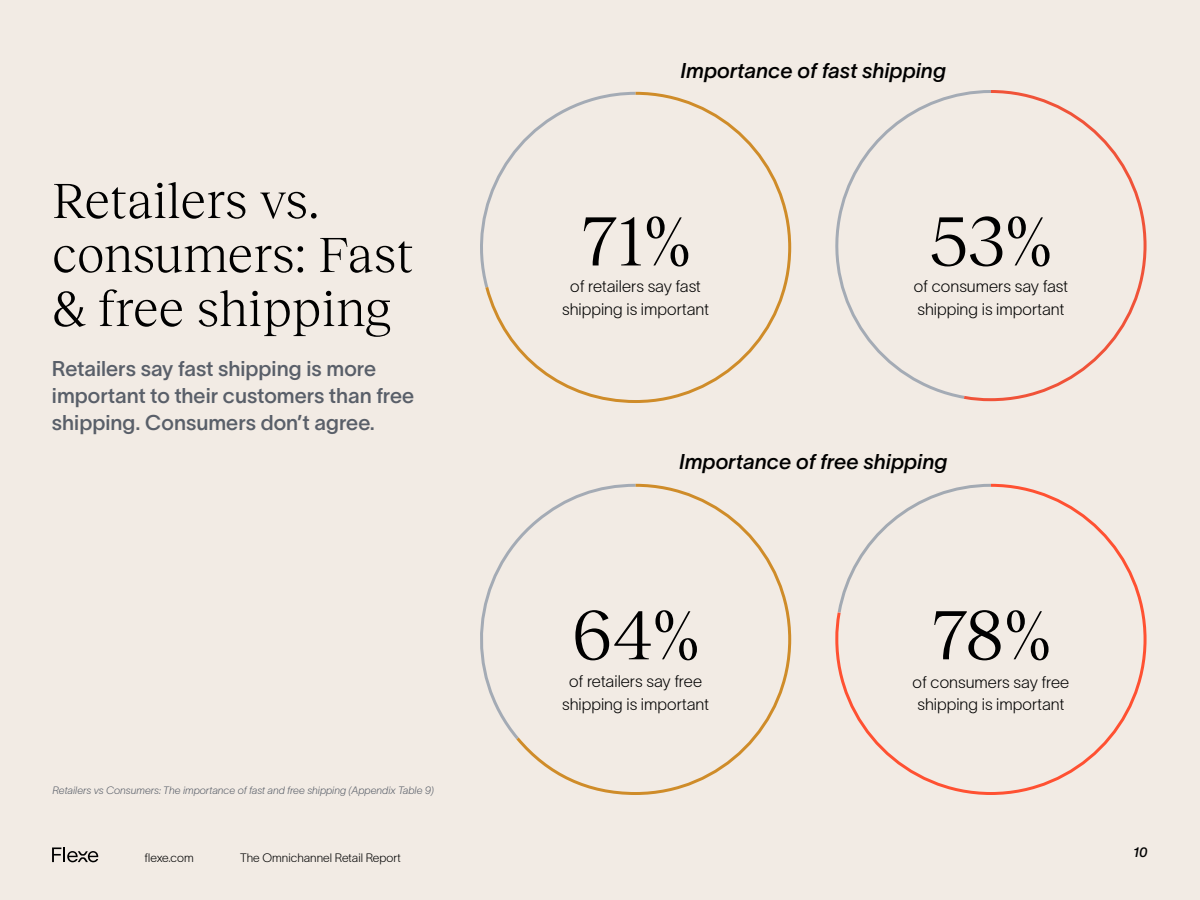
<style>
.page{position:relative;width:1200px;height:900px;background:#f2ebe4}
.page>*{position:absolute;margin:0;border:0;box-sizing:border-box;transform-origin:0 0}
.t1{font:72px "Reckless Neue";letter-spacing:-.01em;color:#000}
.t2{font:51px/54px "Reckless Neue";letter-spacing:-.005em;color:#000}
.t3{font:21px/27px "TWK Lausanne 500";color:#595f69}
.t4{font:italic 21px "TWK Lausanne 500";color:#000}
.t5{font:16.5px/22.5px "TWK Lausanne 150";color:#000;text-align:center}
.t6{font:italic 13.5px "TWK Lausanne 500";color:#000}
.t7{font:12px "TWK Lausanne 150";color:#000}
.t8{font:italic 10.5px "TWK Lausanne 150";color:#595f69}
</style>
<div class="page">
<svg style="left:52px;top:847px;width:46px;height:15px"></svg>
<svg style="left:835px;top:483px;width:312px;height:312px"></svg>
<svg style="left:835px;top:93px;width:126px;height:306px"></svg>
<svg style="left:961px;top:90px;width:186px;height:312px"></svg>
<svg style="left:483px;top:91px;width:309px;height:312px"></svg>
<svg style="left:480px;top:544px;width:33px;height:191px"></svg>
<svg style="left:513px;top:483px;width:279px;height:312px"></svg>
<h2 class="t2" style="left:52px;top:170px;width:363px">Retailers vs. consumers: Fast &amp; free shipping</h2>
<p class="t3" style="left:52px;top:353px;width:364px">Retailers say fast shipping is more important to their customers than free shipping. Consumers don’t agree.</p>
<p class="t8" style="left:52px;top:783px;width:383px">Retailers vs Consumers: The importance of fast and free shipping (Appendix Table 9)</p>
<p class="t7" style="left:145px;top:850px;width:51px">flexe.com</p>
<p class="t7" style="left:240px;top:850px;width:162px">The Omnichannel Retail Report</p>
<p class="t4" style="left:681px;top:56px;width:267px">Importance of fast shipping</p>
<h1 class="t1" style="left:580px;top:191px;width:112px">71%</h1>
<h1 class="t1" style="left:930px;top:191px;width:124px">53%</h1>
<p class="t5" style="left:562px;top:274px;width:148px">of retailers say fast shipping is important</p>
<p class="t5" style="left:914px;top:274px;width:156px;text-align:left">of consumers say fast shipping is important</p>
<p class="t4" style="left:679px;top:447px;width:270px">Importance of free shipping</p>
<h1 class="t1" style="left:572px;top:585px;width:129px">64%</h1>
<h1 class="t1" style="left:931px;top:585px;width:122px">78%</h1>
<p class="t5" style="left:562px;top:669px;width:148px">of retailers say free shipping is important</p>
<p class="t5" style="left:913px;top:669px;width:158px;text-align:left">of consumers say free shipping is important</p>
<p class="t6" style="left:1133px;top:843px;width:16px">10</p>
</div>
